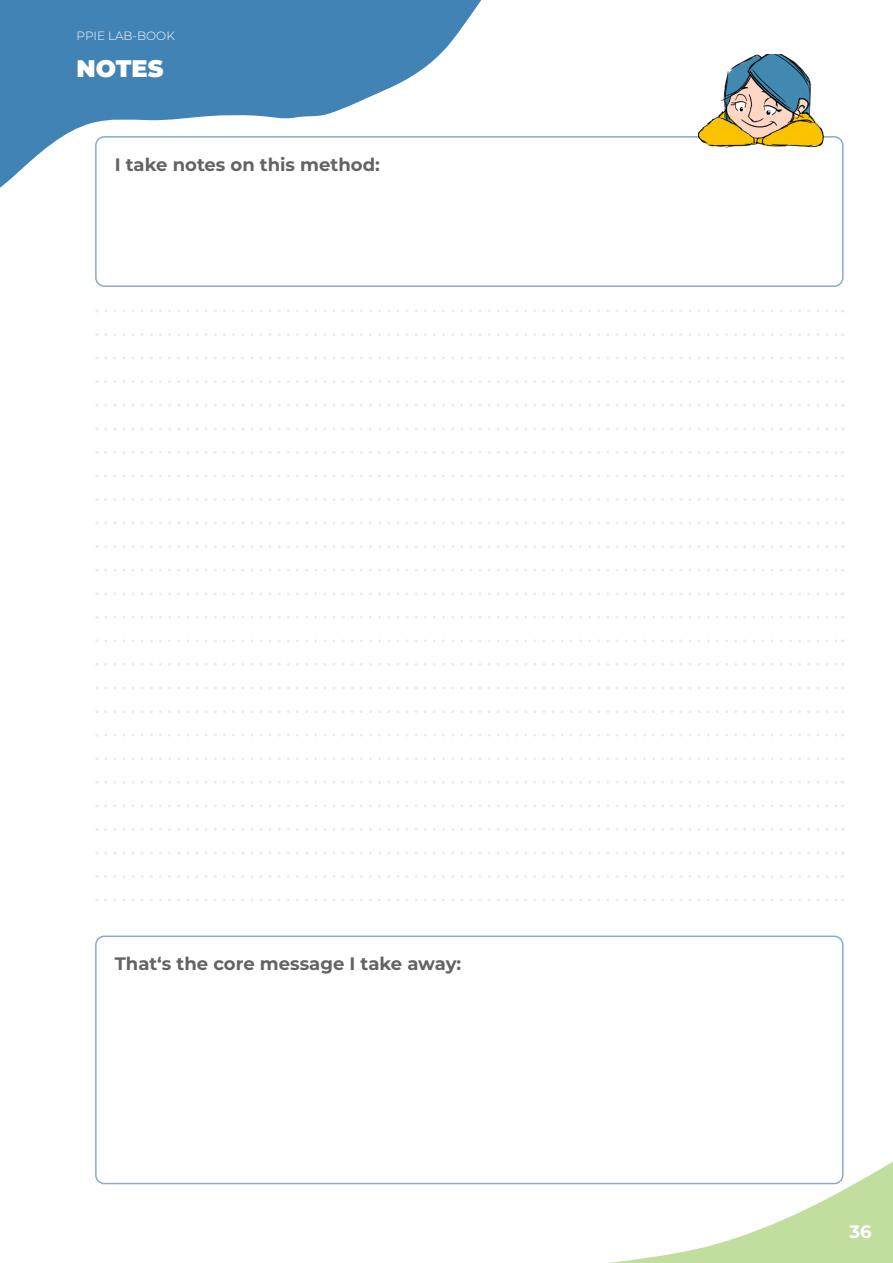
<style>
.page{position:relative;width:893px;height:1263px;background:#fff}
.page>*{position:absolute;margin:0;border:0;box-sizing:border-box;transform-origin:0 0}
.t1{font:900 24px "Montserrat";color:#fff}
.Überschrift12ptBold{font:700 18px "Montserrat";color:#636366}
.t2{font:700 18px "Montserrat";color:#fff}
.t3{font:300 12px "Montserrat";color:#fff}
</style>
<div class="page">
<svg style="left:0;top:0;width:482px;height:188px;fill:#4083b4"></svg>
<svg style="left:321px;top:942px;width:572px;height:321px"></svg>
<div style="left:95px;top:136px;width:748px;height:151px;border:2px solid #88aace;border-radius:9px"></div>
<div style="left:95px;top:935px;width:748px;height:249px;border:2px solid #88aace;border-radius:9px"></div>
<svg style="left:106px;top:899px;width:737px;height:2px"></svg>
<svg style="left:106px;top:875px;width:737px;height:3px"></svg>
<svg style="left:106px;top:851px;width:737px;height:3px"></svg>
<svg style="left:106px;top:828px;width:737px;height:3px"></svg>
<svg style="left:106px;top:804px;width:737px;height:3px"></svg>
<svg style="left:106px;top:781px;width:737px;height:3px"></svg>
<svg style="left:106px;top:757px;width:737px;height:3px"></svg>
<svg style="left:106px;top:734px;width:737px;height:3px"></svg>
<svg style="left:106px;top:710px;width:737px;height:3px"></svg>
<svg style="left:106px;top:686px;width:737px;height:3px"></svg>
<svg style="left:106px;top:663px;width:737px;height:3px"></svg>
<svg style="left:106px;top:639px;width:737px;height:3px"></svg>
<svg style="left:106px;top:616px;width:737px;height:3px"></svg>
<svg style="left:106px;top:592px;width:737px;height:3px"></svg>
<svg style="left:106px;top:569px;width:737px;height:3px"></svg>
<svg style="left:106px;top:545px;width:737px;height:3px"></svg>
<svg style="left:106px;top:522px;width:737px;height:3px"></svg>
<svg style="left:106px;top:498px;width:737px;height:3px"></svg>
<svg style="left:106px;top:474px;width:737px;height:3px"></svg>
<svg style="left:106px;top:451px;width:737px;height:3px"></svg>
<svg style="left:106px;top:427px;width:737px;height:3px"></svg>
<svg style="left:106px;top:404px;width:737px;height:3px"></svg>
<svg style="left:106px;top:380px;width:737px;height:3px"></svg>
<svg style="left:106px;top:357px;width:737px;height:3px"></svg>
<svg style="left:106px;top:333px;width:737px;height:3px"></svg>
<svg style="left:106px;top:309px;width:737px;height:3px"></svg>
<img style="left:698px;top:54px;width:125px;height:94px">
<p class="t3" style="left:77px;top:28px;width:100px">PPIE LAB-BOOK</p>
<p class="t1" style="left:77px;top:51px;width:89px">NOTES</p>
<p class="Überschrift12ptBold" style="left:115px;top:151px;width:267px">I take notes on this method:</p>
<p class="Überschrift12ptBold" style="left:115px;top:950px;width:348px">That‘s the core message I take away:</p>
<p class="t2" style="left:850px;top:1218px;width:24px">36</p>
</div>
